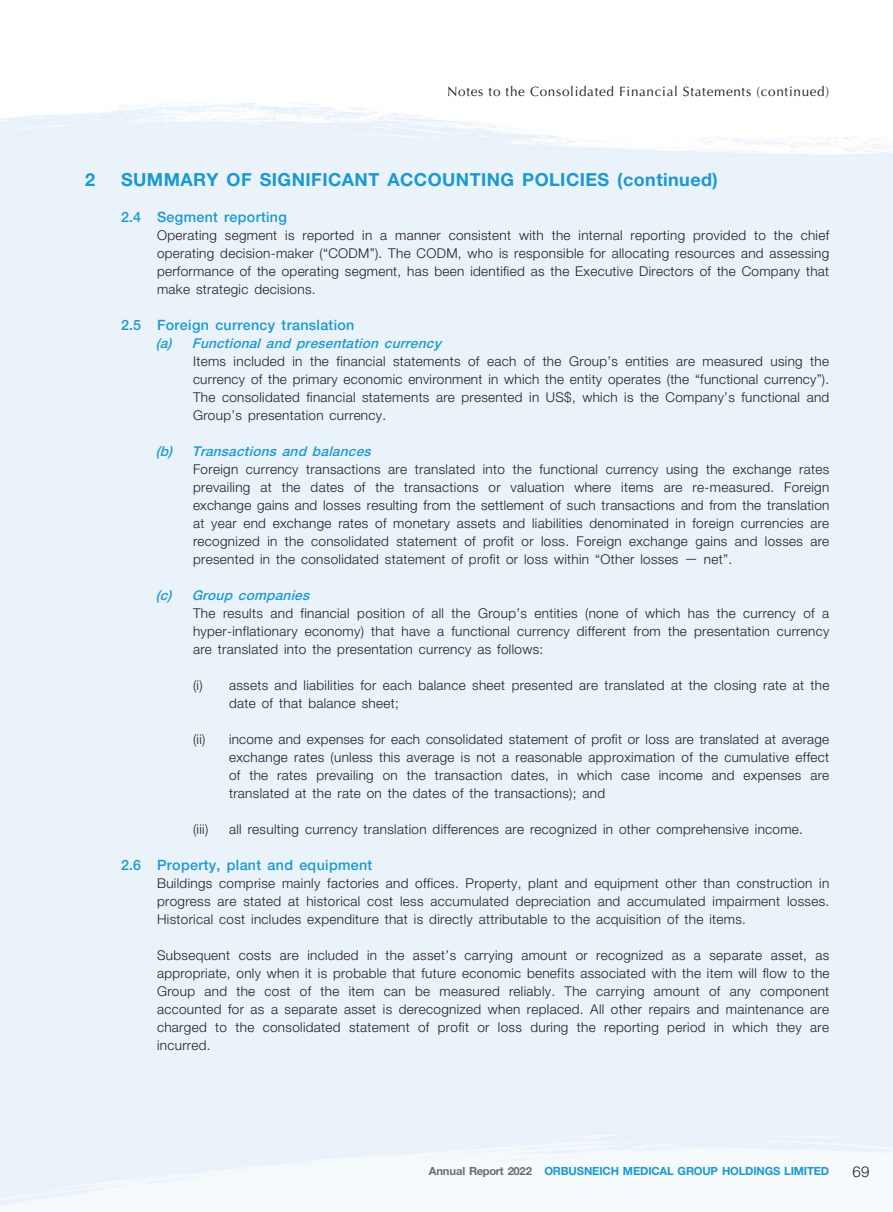
<style>
.page{position:relative;width:893px;height:1212px;background:#fff}
.page>*{position:absolute;margin:0;border:0;box-sizing:border-box;transform-origin:0 0}
._03_H1{font:700 18px "Helvetica Neue LT Std";letter-spacing:.025em;color:#1899d6}
.t1{font:300 15px "Helvetica Neue LT Std";color:#231f20}
._04___H2{font:500 14.25px "Helvetica Neue LT Std";letter-spacing:.025em;color:#1899d6}
._01_Body_Text{font:300 13.5px/18px "Helvetica Neue LT Std";letter-spacing:.025em;color:#231f20;text-align:justify}
._05_____H3{font:italic 500 13.5px "Helvetica Neue LT Std";color:#1899d6}
.t2{font:13.5px "Optima LT Std";letter-spacing:.05em;color:#231f20}
.t3{font:700 11.25px "Helvetica Neue LT Std";letter-spacing:-.015em;color:#1899d6}
.s1{color:#6c6d70}
</style>
<div class="page">
<p class="t2" style="left:447px;top:84px;width:384px">Notes to the Consolidated Financial Statements (continued)</p>
<p class="_03_H1" style="left:85px;top:169px;width:12px">2</p>
<p class="_03_H1" style="left:121px;top:169px;width:598px">SUMMARY OF SIGNIFICANT ACCOUNTING POLICIES (continued)</p>
<p class="_04___H2" style="left:121px;top:209px;width:167px">2.4 Segment reporting</p>
<p class="_01_Body_Text" style="left:157px;top:226px;width:674px">Operating segment is reported in a manner consistent with the internal reporting provided to the chief operating decision-maker (“CODM”). The CODM, who is responsible for allocating resources and assessing performance of the operating segment, has been identified as the Executive Directors of the Company that make strategic decisions.</p>
<p class="_04___H2" style="left:121px;top:317px;width:235px">2.5 Foreign currency translation</p>
<p class="_05_____H3" style="left:156px;top:335px;width:286px">(a) Functional and presentation currency</p>
<p class="_01_Body_Text" style="left:193px;top:352px;width:638px">Items included in the financial statements of each of the Group’s entities are measured using the currency of the primary economic environment in which the entity operates (the “functional currency”).<br>The consolidated financial statements are presented in US$, which is the Company’s functional and Group’s presentation currency.</p>
<p class="_05_____H3" style="left:156px;top:443px;width:221px">(b) Transactions and balances</p>
<p class="_01_Body_Text" style="left:193px;top:460px;width:638px">Foreign currency transactions are translated into the functional currency using the exchange rates prevailing at the dates of the transactions or valuation where items are re-measured. Foreign exchange gains and losses resulting from the settlement of such transactions and from the translation at year end exchange rates of monetary assets and liabilities denominated in foreign currencies are recognized in the consolidated statement of profit or loss. Foreign exchange gains and losses are presented in the consolidated statement of profit or loss within “Other losses — net”.</p>
<p class="_05_____H3" style="left:156px;top:587px;width:159px">(c) Group companies</p>
<p class="_01_Body_Text" style="left:193px;top:604px;width:638px">The results and financial position of all the Group’s entities (none of which has the currency of a hyper-inflationary economy) that have a functional currency different from the presentation currency are translated into the presentation currency as follows:</p>
<p class="_01_Body_Text" style="left:229px;top:676px;width:602px;text-indent:-36px">(i) assets and liabilities for each balance sheet presented are translated at the closing rate at the date of that balance sheet;</p>
<p class="_01_Body_Text" style="left:193px;top:730px;width:14px">(ii)</p>
<p class="_01_Body_Text" style="left:229px;top:730px;width:602px">income and expenses for each consolidated statement of profit or loss are translated at average exchange rates (unless this average is not a reasonable approximation of the cumulative effect of the rates prevailing on the transaction dates, in which case income and expenses are translated at the rate on the dates of the transactions); and</p>
<p class="_01_Body_Text" style="left:193px;top:820px;width:17px">(iii)</p>
<p class="_01_Body_Text" style="left:229px;top:820px;width:575px">all resulting currency translation differences are recognized in other comprehensive income.</p>
<p class="_04___H2" style="left:121px;top:857px;width:253px">2.6 Property, plant and equipment</p>
<p class="_01_Body_Text" style="left:157px;top:874px;width:674px">Buildings comprise mainly factories and offices. Property, plant and equipment other than construction in progress are stated at historical cost less accumulated depreciation and accumulated impairment losses.<br>Historical cost includes expenditure that is directly attributable to the acquisition of the items.</p>
<p class="_01_Body_Text" style="left:157px;top:946px;width:674px">Subsequent costs are included in the asset’s carrying amount or recognized as a separate asset, as appropriate, only when it is probable that future economic benefits associated with the item will flow to the Group and the cost of the item can be measured reliably. The carrying amount of any component accounted for as a separate asset is derecognized when replaced. All other repairs and maintenance are charged to the consolidated statement of profit or loss during the reporting period in which they are incurred.</p>
<p class="t3" style="left:429px;top:1164px;width:402px"><span class="s1">Annual Report 2022</span> ORBUSNEICH MEDICAL GROUP HOLDINGS LIMITED</p>
<p class="t1" style="left:853px;top:1162px;width:18px">69</p>
</div>
